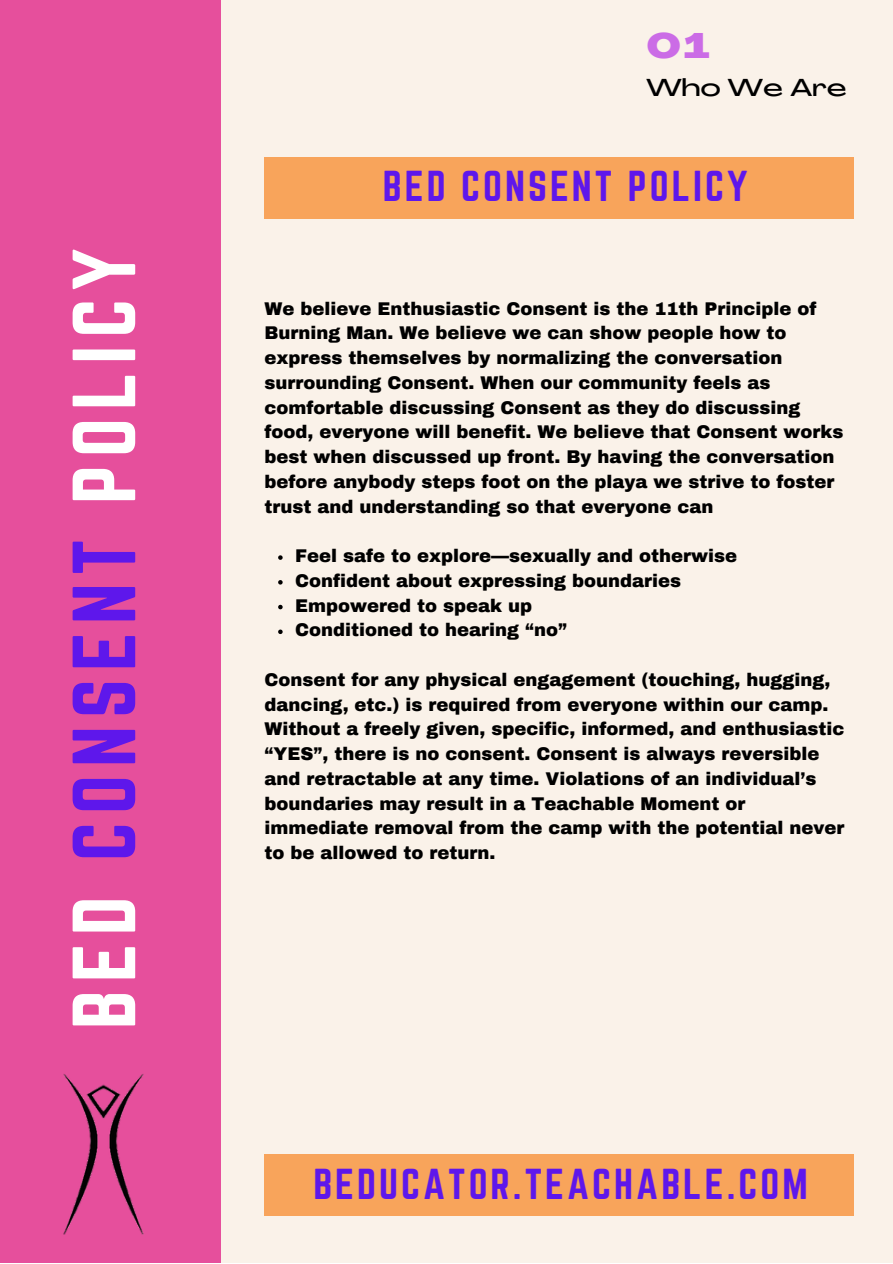
<style>
.page{position:relative;width:893px;height:1264px;background:#fff}
.page>*{position:absolute;margin:0;border:0;box-sizing:border-box;transform-origin:0 0}
.t1{font:78.15px "Norwester";letter-spacing:.1em;color:#fff}
.t2{font:37.8px "Norwester";letter-spacing:.08em;color:#5e17eb}
.t3{font:800 34.95px "Agrandir Grand";color:#cb6ce6}
.t4{font:500 24.15px "Agrandir Grand";letter-spacing:.01em;color:#000}
.t5{font:900 18px/24.8px "Archivo";color:#000}
.s1{color:#5e17eb}
</style>
<div class="page">
<div style="left:0;top:0;width:892px;height:1262px;background:#faf2e9"></div>
<div style="left:0;top:0;width:220px;height:1262px;background:#e64f9c"></div>
<div style="left:264px;top:157px;width:589px;height:61px;background:#f8a45b"></div>
<img style="left:63px;top:1074px;width:81px;height:161px">
<svg style="left:278px;top:555px;width:4px;height:5px"></svg>
<svg style="left:278px;top:580px;width:4px;height:4px"></svg>
<svg style="left:278px;top:605px;width:4px;height:4px"></svg>
<svg style="left:278px;top:629px;width:4px;height:5px"></svg>
<div style="left:264px;top:1154px;width:589px;height:61px;background:#f8a45b"></div>
<p class="t1" style="left:57px;top:1029px;width:782px;rotate:-90deg">BED <span class="s1">CONSENT</span> POLICY</p>
<p class="t3" style="left:646px;top:32px;width:65px">01</p>
<p class="t4" style="left:646px;top:78px;width:202px">Who We Are</p>
<p class="t2" style="left:383px;top:163px;width:366px">BED CONSENT POLICY</p>
<p class="t5" style="left:264px;top:296px;width:580px">We believe Enthusiastic Consent is the 11th Principle of Burning Man. We believe we can show people how to express themselves by normalizing the conversation surrounding Consent. When our community feels as comfortable discussing Consent as they do discussing food, everyone will benefit. We believe that Consent works best when discussed up front. By having the conversation before anybody steps foot on the playa we strive to foster trust and understanding so that everyone can</p>
<p class="t5" style="left:295px;top:543px;width:443px">Feel safe to explore—sexually and otherwise</p>
<p class="t5" style="left:295px;top:568px;width:387px">Confident about expressing boundaries</p>
<p class="t5" style="left:295px;top:593px;width:238px">Empowered to speak up</p>
<p class="t5" style="left:295px;top:618px;width:273px">Conditioned to hearing “no”</p>
<p class="t5" style="left:264px;top:667px;width:581px">Consent for any physical engagement (touching, hugging, dancing, etc.) is required from everyone within our camp.<br>Without a freely given, specific, informed, and enthusiastic “YES”, there is no consent. Consent is always reversible and retractable at any time. Violations of an individual’s boundaries may result in a Teachable Moment or immediate removal from the camp with the potential never to be allowed to return.</p>
<p class="t2" style="left:313px;top:1161px;width:496px">BEDUCATOR.TEACHABLE.COM</p>
</div>
